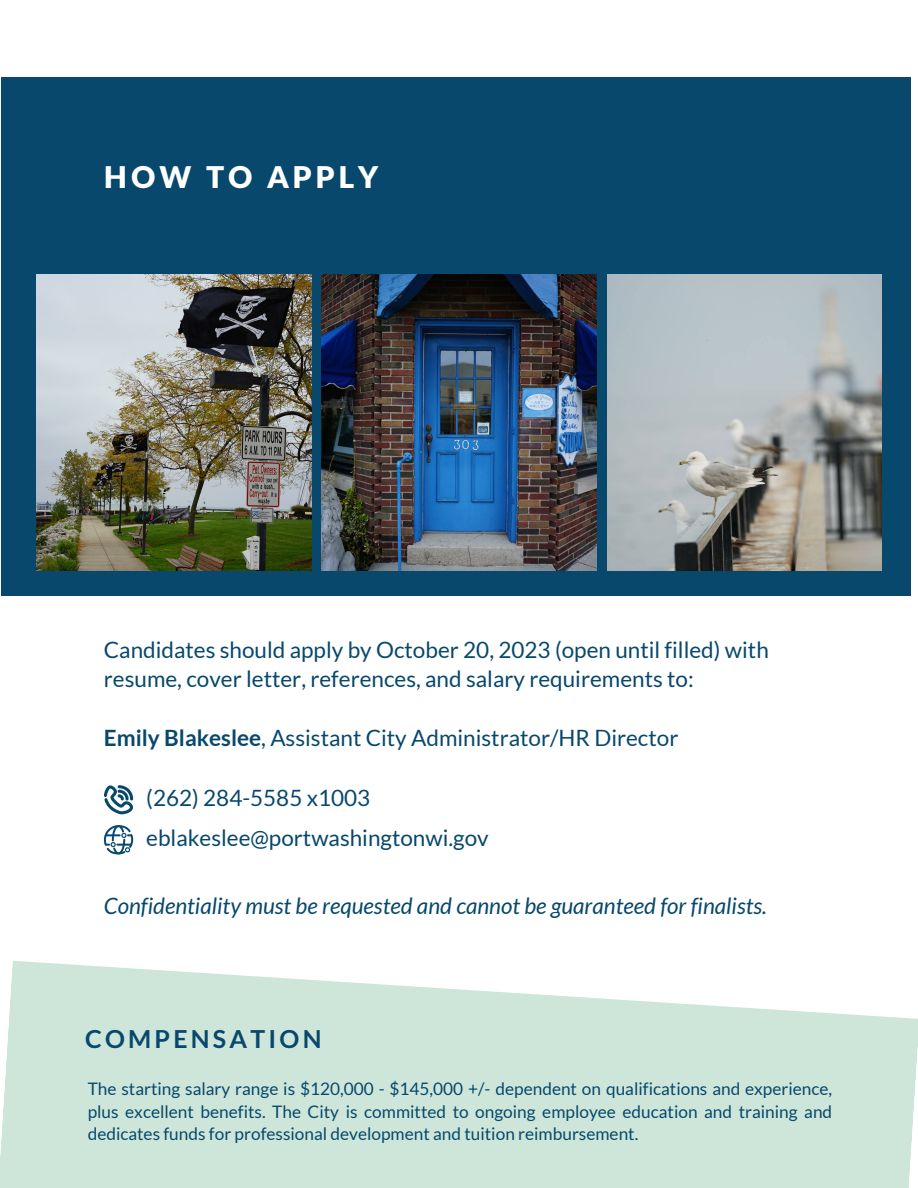
<style>
.page{position:relative;width:918px;height:1188px;background:#fff}
.page>*{position:absolute;margin:0;border:0;box-sizing:border-box;transform-origin:0 0}
.t1{font:900 30px "Lato Latin";letter-spacing:.13em;color:#fff}
.t2{font:700 24.9px "Lato";letter-spacing:.13em;color:#07486c}
.t3{font:22.5px/29.2px "Lato";color:#07486c}
.t4{font:italic 22.5px "Lato";color:#07486c}
.t5{font:17.25px/22.5px "Lato";color:#07486c;text-align:justify}
.s1{font-weight:700}
</style>
<div class="page">
<div style="left:1px;top:78px;width:909px;height:517px;background:#07486c"></div>
<img style="left:37px;top:275px;width:274px;height:296px">
<img style="left:322px;top:275px;width:274px;height:296px">
<img style="left:607px;top:275px;width:275px;height:296px">
<svg style="left:0;top:961px;width:918px;height:227px;background:#d3e9de"></svg>
<svg style="left:104px;top:785px;width:29px;height:29px"></svg>
<svg style="left:104px;top:825px;width:29px;height:29px"></svg>
<p class="t1" style="left:104px;top:163px;width:276px">HOW TO APPLY</p>
<p class="t3" style="left:104px;top:634px;width:666px">Candidates should apply by October 20, 2023 (open until filled) with resume, cover letter, references, and salary requirements to:</p>
<p class="t3" style="left:104px;top:722px;width:576px"><span class="s1">Emily Blakeslee</span>, Assistant City Administrator/HR Director</p>
<p class="t3" style="left:146px;top:783px;width:226px">(262) 284-5585 x1003</p>
<p class="t3" style="left:146px;top:823px;width:344px">eblakeslee@portwashingtonwi.gov</p>
<p class="t4" style="left:104px;top:892px;width:665px">Confidentiality must be requested and cannot be guaranteed for finalists.</p>
<p class="t2" style="left:85px;top:1023px;width:238px">COMPENSATION</p>
<p class="t5" style="left:88px;top:1077px;width:746px">The starting salary range is $120,000 - $145,000 +/- dependent on qualifications and experience, plus excellent benefits. The City is committed to ongoing employee education and training and dedicates funds for professional development and tuition reimbursement.</p>
</div>
